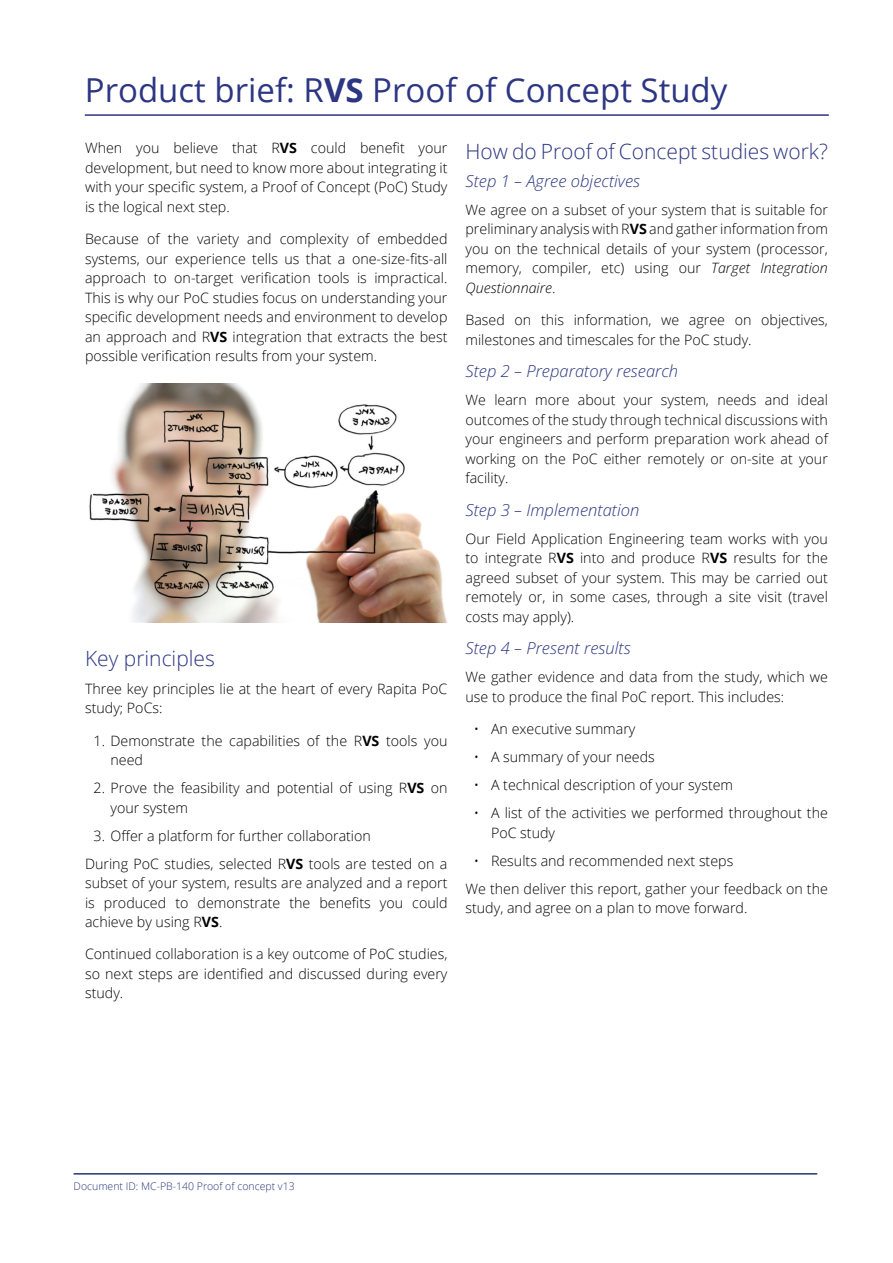
<style>
.page{position:relative;width:893px;height:1263px;background:#fff}
.page>*{position:absolute;margin:0;border:0;box-sizing:border-box;transform-origin:0 0}
.Heading_1__Document_title{font:33px "Open Sans";color:#2c3682}
.Heading_2{font:300 21px "Open Sans";color:#2c3682}
.Heading_3{font:italic 16.5px "Open Sans";color:#2c3682}
.Body_text{font:300 14.25px/19.5px "Open Sans";color:#020203;text-align:justify}
.t1{font:300 10.5px "Open Sans";color:#283479}
.s1{font-weight:700}
.s2{font-weight:400;font-style:italic}
</style>
<div class="page">
<hr style="left:74px;top:1173px;width:743px;height:1px;background:#283479">
<hr style="left:85px;top:114px;width:744px;height:2px;background:#2c3682">
<img style="left:89px;top:383px;width:358px;height:239px">
<p class="Heading_1__Document_title" style="left:85px;top:67px;width:644px">Product brief: R<span class="s1">VS</span> Proof of Concept Study</p>
<p class="Body_text" style="left:85px;top:138px;width:364px">When you believe that R<span class="s1">VS</span> could benefit your development, but need to know more about integrating it with your specific system, a Proof of Concept (PoC) Study is the logical next step.</p>
<p class="Body_text" style="left:85px;top:229px;width:364px">Because of the variety and complexity of embedded systems, our experience tells us that a one-size-fits-all approach to on-target verification tools is impractical.<br>This is why our PoC studies focus on understanding your specific development needs and environment to develop an approach and R<span class="s1">VS</span> integration that extracts the best possible verification results from your system.</p>
<p class="Heading_2" style="left:465px;top:137px;width:364px">How do Proof of Concept studies work?</p>
<p class="Heading_3" style="left:465px;top:169px;width:176px">Step 1 – Agree objectives</p>
<p class="Body_text" style="left:465px;top:200px;width:364px">We agree on a subset of your system that is suitable for preliminary analysis with R<span class="s1">VS</span> and gather information from you on the technical details of your system (processor, memory, compiler, etc) using our <span class="s2">Target Integration Questionnaire</span>.</p>
<p class="Body_text" style="left:465px;top:310px;width:364px">Based on this information, we agree on objectives, milestones and timescales for the PoC study.</p>
<p class="Heading_3" style="left:465px;top:360px;width:214px">Step 2 – Preparatory research</p>
<p class="Body_text" style="left:465px;top:390px;width:364px">We learn more about your system, needs and ideal outcomes of the study through technical discussions with your engineers and perform preparation work ahead of working on the PoC either remotely or on-site at your facility.</p>
<p class="Heading_3" style="left:465px;top:498px;width:175px">Step 3 – Implementation</p>
<p class="Body_text" style="left:465px;top:528px;width:364px">Our Field Application Engineering team works with you to integrate R<span class="s1">VS</span> into and produce R<span class="s1">VS</span> results for the agreed subset of your system. This may be carried out remotely or, in some cases, through a site visit (travel costs may apply).</p>
<p class="Heading_3" style="left:465px;top:637px;width:167px">Step 4 – Present results</p>
<p class="Body_text" style="left:465px;top:667px;width:364px">We gather evidence and data from the study, which we use to produce the final PoC report. This includes:</p>
<p class="Body_text" style="left:474px;top:719px;width:163px">• An executive summary</p>
<p class="Body_text" style="left:474px;top:747px;width:182px">• A summary of your needs</p>
<p class="Body_text" style="left:474px;top:775px;width:261px">• A technical description of your system</p>
<p class="Body_text" style="left:491px;top:803px;width:338px;text-indent:-17px">• A list of the activities we performed throughout the<br>PoC study</p>
<p class="Body_text" style="left:474px;top:850px;width:261px">• Results and recommended next steps</p>
<p class="Body_text" style="left:465px;top:878px;width:364px">We then deliver this report, gather your feedback on the study, and agree on a plan to move forward.</p>
<p class="Heading_2" style="left:85px;top:644px;width:131px">Key principles</p>
<p class="Body_text" style="left:85px;top:678px;width:364px">Three key principles lie at the heart of every Rapita PoC study; PoCs:</p>
<p class="Body_text" style="left:111px;top:730px;width:338px;text-indent:-17px">1. Demonstrate the capabilities of the R<span class="s1">VS</span> tools you need</p>
<p class="Body_text" style="left:111px;top:778px;width:338px;text-indent:-17px">2. Prove the feasibility and potential of using R<span class="s1">VS</span> on your system</p>
<p class="Body_text" style="left:94px;top:825px;width:279px">3. Offer a platform for further collaboration</p>
<p class="Body_text" style="left:85px;top:853px;width:364px">During PoC studies, selected R<span class="s1">VS</span> tools are tested on a subset of your system, results are analyzed and a report is produced to demonstrate the benefits you could achieve by using R<span class="s1">VS</span>.</p>
<p class="Body_text" style="left:85px;top:944px;width:364px">Continued collaboration is a key outcome of PoC studies, so next steps are identified and discussed during every study.</p>
<p class="t1" style="left:74px;top:1178px;width:223px">Document ID: MC-PB-140 Proof of concept v13</p>
</div>
